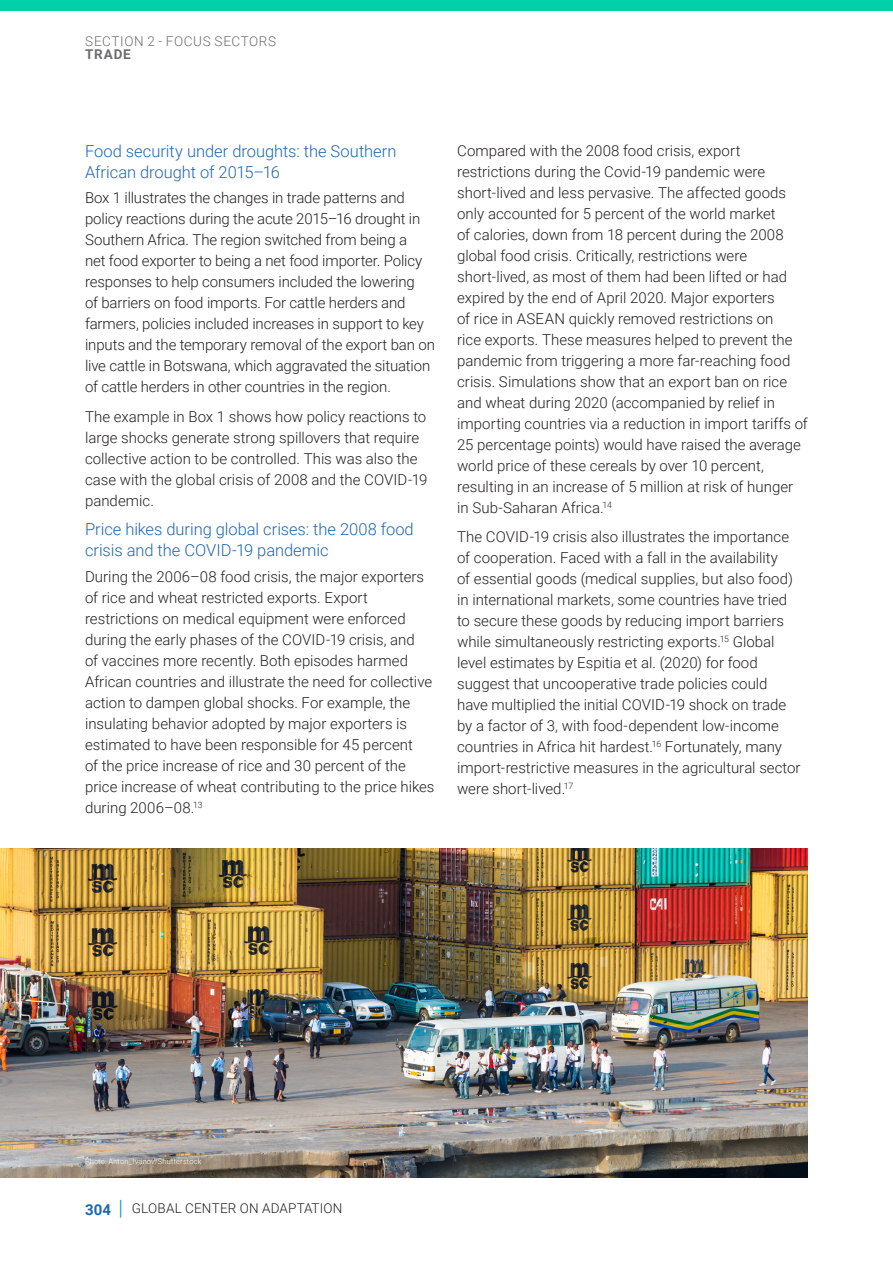
<style>
.page{position:relative;width:893px;height:1263px;background:#fff}
.page>*{position:absolute;margin:0;border:0;box-sizing:border-box;transform-origin:0 0}
.Sub_Head_3{font:300 16.5px/21px "Roboto";letter-spacing:-.005em;color:#1e67b3}
.Body_copy{font:300 15px/21px "Roboto";color:#231f20}
.t1{font:300 13.5px "Roboto";letter-spacing:.015em;color:#231f20}
.t2{font:300 13.5px "Roboto";letter-spacing:.045em;color:#6c6d70}
.t3{font:700 13.5px "Roboto";letter-spacing:.055em;color:#6c6d70}
.Picture_Caption{font:300 7.5px "Roboto";letter-spacing:.02em;color:#fff}
.s1{font-weight:700;font-size:15px;color:#1e67b3}
.s2{font-size:21px;color:#008bd7}
</style>
<div class="page">
<div style="left:0;top:0;width:893px;height:11px;background:#00d1ab"></div>
<img style="left:0;top:848px;width:808px;height:330px">
<p class="t2" style="left:85px;top:31px;width:192px">SECTION 2 - FOCUS SECTORS</p>
<p class="t3" style="left:85px;top:45px;width:47px">TRADE</p>
<p class="Sub_Head_3" style="left:85px;top:140px;width:313px">Food security under droughts: the Southern<br>African drought of 2015–16</p>
<p class="Body_copy" style="left:85px;top:187px;width:351px">Box 1 illustrates the changes in trade patterns and policy reactions during the acute 2015–16 drought in Southern Africa. The region switched from being a<br>net food exporter to being a net food importer. Policy responses to help consumers included the lowering<br>of barriers on food imports. For cattle herders and farmers, policies included increases in support to key inputs and the temporary removal of the export ban on live cattle in Botswana, which aggravated the situation of cattle herders in other countries in the region.</p>
<p class="Body_copy" style="left:85px;top:405px;width:344px">The example in Box 1 shows how policy reactions to large shocks generate strong spillovers that require collective action to be controlled. This was also the case with the global crisis of 2008 and the COVID-19 pandemic.</p>
<p class="Sub_Head_3" style="left:85px;top:518px;width:330px">Price hikes during global crises: the 2008 food crisis and the COVID-19 pandemic</p>
<p class="Body_copy" style="left:85px;top:565px;width:351px">During the 2006–08 food crisis, the major exporters of rice and wheat restricted exports. Export restrictions on medical equipment were enforced during the early phases of the COVID-19 crisis, and<br>of vaccines more recently. Both episodes harmed African countries and illustrate the need for collective action to dampen global shocks. For example, the insulating behavior adopted by major exporters is estimated to have been responsible for 45 percent<br>of the price increase of rice and 30 percent of the price increase of wheat contributing to the price hikes during 2006–08.<sup>13</sup></p>
<p class="Body_copy" style="left:457px;top:139px;width:352px">Compared with the 2008 food crisis, export restrictions during the Covid-19 pandemic were short-lived and less pervasive. The affected goods only accounted for 5 percent of the world market<br>of calories, down from 18 percent during the 2008 global food crisis. Critically, restrictions were short-lived, as most of them had been lifted or had expired by the end of April 2020. Major exporters<br>of rice in ASEAN quickly removed restrictions on<br>rice exports. These measures helped to prevent the pandemic from triggering a more far-reaching food crisis. Simulations show that an export ban on rice and wheat during 2020 (accompanied by relief in importing countries via a reduction in import tariffs of 25 percentage points) would have raised the average world price of these cereals by over 10 percent, resulting in an increase of 5 million at risk of hunger in Sub-Saharan Africa.<sup>14</sup></p>
<p class="Body_copy" style="left:457px;top:526px;width:345px">The COVID-19 crisis also illustrates the importance of cooperation. Faced with a fall in the availability<br>of essential goods (medical supplies, but also food) in international markets, some countries have tried to secure these goods by reducing import barriers while simultaneously restricting exports.<sup>15</sup> Global level estimates by Espitia et al. (2020) for food suggest that uncooperative trade policies could have multiplied the initial COVID-19 shock on trade by a factor of 3, with food-dependent low-income countries in Africa hit hardest.<sup>16</sup> Fortunately, many import-restrictive measures in the agricultural sector were short-lived.<sup>17</sup></p>
<p class="Picture_Caption" style="left:85px;top:1156px;width:118px">Photo: Anton_Ivanov/Shutterstock</p>
<p class="t1" style="left:85px;top:1199px;width:259px"><span class="s1">304</span> <span class="s2">|</span> GLOBAL CENTER ON ADAPTATION</p>
</div>
